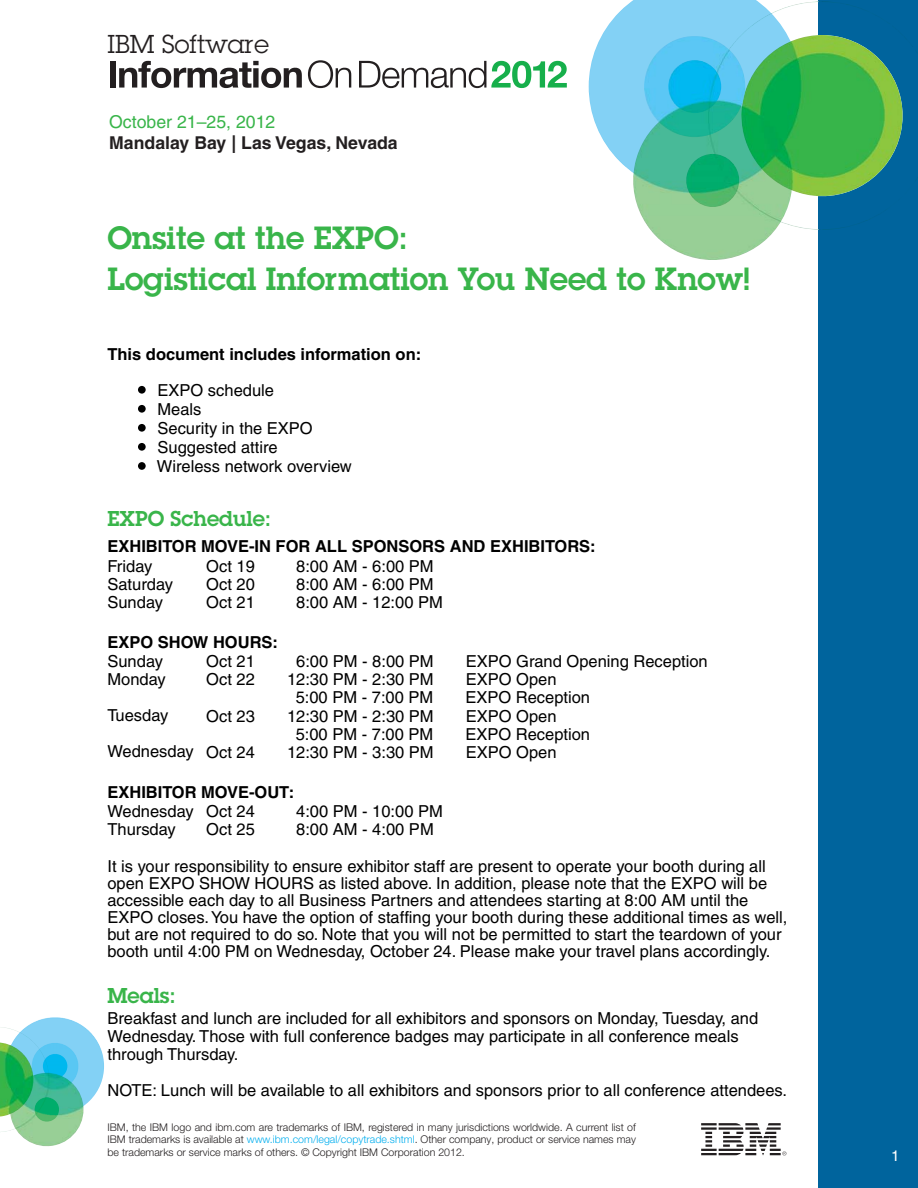
<style>
.page{position:relative;width:918px;height:1188px;background:#fff}
.page>*{position:absolute;margin:0;border:0;box-sizing:border-box;transform-origin:0 0}
.t1{font:600 31.5px/40.8px "Lubalin Graph Std";color:#39b54a}
.t2{font:25.35px "Lubalin Graph Std";color:#231f20}
.t3{font:600 21px "Lubalin Graph Std";color:#39b54a}
.t4{font:700 17.7px "Helvetica LT";color:#231f20}
.t5{font:17.7px "Helvetica LT";color:#39b54a}
.t6{font:16.5px/18.1px "Helvetica LT";color:#000}
.t7{font:700 16.5px "Helvetica LT";color:#000}
.t8{font:15px "Helvetica LT";color:#fff}
.t9{font:300 10.65px/12.6px "Helvetica Neue LT Pro";color:#231f20;text-align:justify}
.s1{color:#00aeef}
</style>
<div class="page">
<img style="left:26px;top:1017px;width:78px;height:86px">
<img style="left:49px;top:1040px;width:29px;height:33px">
<img style="left:49px;top:1053px;width:18px;height:20px">
<img style="left:1px;top:1027px;width:48px;height:105px">
<img style="left:10px;top:1073px;width:77px;height:74px">
<img style="left:33px;top:1097px;width:27px;height:26px">
<img style="left:0;top:1042px;width:34px;height:78px">
<div style="left:819px;top:0;width:99px;height:1188px;background:#00649d"></div>
<img style="left:589px;top:0;width:168px;height:167px">
<img style="left:708px;top:1px;width:159px;height:229px">
<img style="left:626px;top:101px;width:166px;height:159px">
<img style="left:741px;top:35px;width:162px;height:169px">
<img style="left:644px;top:31px;width:101px;height:106px">
<img style="left:668px;top:57px;width:53px;height:56px">
<img style="left:684px;top:154px;width:58px;height:55px">
<div style="left:110px;top:61px;width:6px;height:27px;background:#231f20"></div>
<svg style="left:119px;top:61px;width:183px;height:27px"></svg>
<svg style="left:308px;top:60px;width:43px;height:28px"></svg>
<svg style="left:359px;top:61px;width:208px;height:27px"></svg>
<svg style="left:701px;top:1123px;width:85px;height:33px"></svg>
<div style="left:138px;top:386px;width:8px;height:8px;background:#000;border-radius:50%"></div>
<div style="left:138px;top:405px;width:8px;height:8px;background:#000;border-radius:50%"></div>
<div style="left:138px;top:424px;width:8px;height:8px;background:#000;border-radius:50%"></div>
<div style="left:138px;top:443px;width:8px;height:8px;background:#000;border-radius:50%"></div>
<div style="left:138px;top:462px;width:8px;height:8px;background:#000;border-radius:50%"></div>
<h2 class="t2" style="left:107px;top:29px;width:163px">IBM Software</h2>
<p class="t5" style="left:109px;top:115px;width:168px">October 21–25, 2012</p>
<p class="t4" style="left:109px;top:136px;width:290px">Mandalay Bay | Las Vegas, Nevada</p>
<h1 class="t1" style="left:107px;top:221px;width:644px">Onsite at the EXPO:<br>Logistical Information You Need to Know!</h1>
<p class="t7" style="left:107px;top:348px;width:315px">This document includes information on:</p>
<p class="t6" style="left:157px;top:382px;width:196px;line-height:19px">EXPO schedule<br>Meals<br>Security in the EXPO<br>Suggested attire<br>Wireless network overview</p>
<p class="t3" style="left:107px;top:511px;width:165px">EXPO Schedule:</p>
<p class="t7" style="left:107px;top:541px;width:490px">EXHIBITOR MOVE-IN FOR ALL SPONSORS AND EXHIBITORS:</p>
<p class="t6" style="left:107px;top:558px;width:67px">Friday<br>Saturday<br>Sunday</p>
<p class="t6" style="left:206px;top:559px;width:50px">Oct 19</p>
<p class="t6" style="left:296px;top:559px;width:139px">8:00 AM - 6:00 PM</p>
<p class="t6" style="left:206px;top:577px;width:50px">Oct 20</p>
<p class="t6" style="left:296px;top:577px;width:139px">8:00 AM - 6:00 PM</p>
<p class="t6" style="left:206px;top:595px;width:50px">Oct 21</p>
<p class="t6" style="left:296px;top:595px;width:148px">8:00 AM - 12:00 PM</p>
<p class="t7" style="left:107px;top:636px;width:172px">EXPO SHOW HOURS:</p>
<p class="t6" style="left:107px;top:654px;width:60px">Sunday<br>Monday</p>
<p class="t6" style="left:107px;top:699px;width:88px;line-height:36.3px">Tuesday<br>Wednesday</p>
<p class="t6" style="left:206px;top:654px;width:50px">Oct 21</p>
<p class="t6" style="left:296px;top:654px;width:139px">6:00 PM - 8:00 PM</p>
<p class="t6" style="left:466px;top:654px;width:243px">EXPO Grand Opening Reception</p>
<p class="t6" style="left:206px;top:672px;width:50px">Oct 22</p>
<p class="t6" style="left:287px;top:672px;width:148px">12:30 PM - 2:30 PM</p>
<p class="t6" style="left:466px;top:672px;width:92px">EXPO Open</p>
<p class="t6" style="left:296px;top:690px;width:139px">5:00 PM - 7:00 PM</p>
<p class="t6" style="left:465px;top:690px;width:126px">EXPO Reception</p>
<p class="t6" style="left:206px;top:708px;width:50px">Oct 23</p>
<p class="t6" style="left:287px;top:708px;width:148px">12:30 PM - 2:30 PM</p>
<p class="t6" style="left:466px;top:708px;width:92px">EXPO Open</p>
<p class="t6" style="left:296px;top:726px;width:139px">5:00 PM - 7:00 PM</p>
<p class="t6" style="left:465px;top:726px;width:126px">EXPO Reception</p>
<p class="t6" style="left:206px;top:745px;width:50px">Oct 24</p>
<p class="t6" style="left:287px;top:745px;width:148px">12:30 PM - 3:30 PM</p>
<p class="t6" style="left:466px;top:745px;width:92px">EXPO Open</p>
<p class="t7" style="left:107px;top:786px;width:188px">EXHIBITOR MOVE-OUT:</p>
<p class="t6" style="left:107px;top:804px;width:88px">Wednesday<br>Thursday</p>
<p class="t6" style="left:206px;top:804px;width:50px">Oct 24</p>
<p class="t6" style="left:296px;top:804px;width:148px">4:00 PM - 10:00 PM</p>
<p class="t6" style="left:206px;top:822px;width:50px">Oct 25</p>
<p class="t6" style="left:296px;top:822px;width:139px">8:00 AM - 4:00 PM</p>
<p class="t6" style="left:107px;top:859px;width:682px;line-height:17.1px">It is your responsibility to ensure exhibitor staff are present to operate your booth during all open EXPO SHOW HOURS as listed above. In addition, please note that the EXPO will be accessible each day to all Business Partners and attendees starting at 8:00 AM until the EXPO closes. You have the option of staffing your booth during these additional times as well, but are not required to do so. Note that you will not be permitted to start the teardown of your booth until 4:00 PM on Wednesday, October 24. Please make your travel plans accordingly.</p>
<p class="t3" style="left:107px;top:988px;width:70px">Meals:</p>
<p class="t6" style="left:107px;top:1010px;width:652px">Breakfast and lunch are included for all exhibitors and sponsors on Monday, Tuesday, and<br>Wednesday. Those with full conference badges may participate in all conference meals through Thursday.</p>
<p class="t6" style="left:107px;top:1083px;width:681px">NOTE: Lunch will be available to all exhibitors and sponsors prior to all conference attendees.</p>
<p class="t9" style="left:107px;top:1122px;width:530px">IBM, the IBM logo and ibm.com are trademarks of IBM, registered in many jurisdictions worldwide. A current list of IBM trademarks is available at <span class="s1">www.ibm.com/legal/copytrade.shtml</span>. Other company, product or service names may be trademarks or service marks of others. © Copyright IBM Corporation 2012.</p>
<p class="t8" style="left:891px;top:1151px;width:10px">1</p>
</div>
